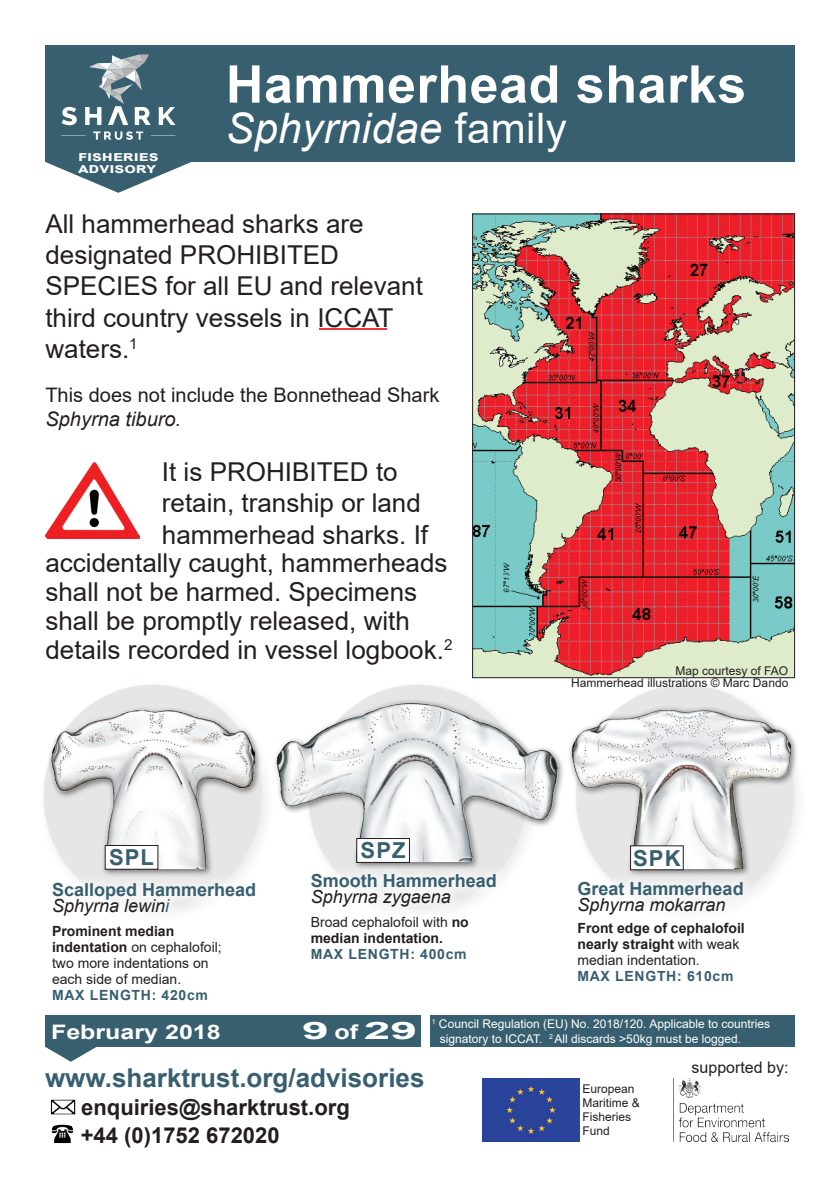
<style>
.page{position:relative;width:840px;height:1191px;background:#fff}
.page>*{position:absolute;margin:0;border:0;box-sizing:border-box;transform-origin:0 0}
.t1{font:700 52px "Arial";letter-spacing:.01em;color:#fff}
.t2{font:italic 42px "Arial";letter-spacing:.01em;color:#fff}
.t3{font:26px/31.2px "Arial";color:#231f20}
.t4{font:700 26px "Arial";color:#375f70}
.t5{font:700 24px "Arial";color:#fff;scale:2 1}
.t6{font:700 22px/28px "Arial";color:#231f20}
.t7{font:700 22px "Arial";letter-spacing:.05em;color:#375f70}
.t8{font:20px "Arial";color:#231f20}
.t9{font:italic 20px "Arial";color:#231f20}
.t10{font:700 20px "Arial";color:#fff;scale:1.25 1}
.t11{font:700 18px/16px "Arial";color:#375f70}
.t12{font:italic 18px "Arial";color:#231f20}
.t13{font:16px "Arial";color:#231f20}
.t14{font:14px/16px "Arial";color:#231f20}
.t15{font:700 14px/16px "Arial";color:#231f20}
.t16{font:700 14px "Arial";letter-spacing:.05em;color:#375f70}
.t17{font:700 14px/12px "Arial";color:#fff;scale:1.25 1}
.t18{font:12px/14.4px "Arial";color:#fff}
.t19{font:12px/14px "Arial";color:#231f20}
.s1{font-style:normal}
.s2{font-weight:400;font-style:italic;color:#231f20}
.s3{font-weight:400;font-style:italic}
.s4{font-weight:700}
.s5{font-weight:400}
.s6{font-size:20px}
</style>
<div class="page">
<div style="left:45px;top:45px;width:749px;height:117px;background:#375f70"></div>
<svg style="left:45px;top:162px;width:146px;height:31px"></svg>
<img style="left:673px;top:1078px;width:115px;height:63px">
<img style="left:51px;top:1124px;width:23px;height:20px">
<img style="left:51px;top:1099px;width:25px;height:15px">
<svg style="left:45px;top:1047px;width:51px;height:14px"></svg>
<svg style="left:93px;top:131px;width:50px;height:9px"></svg>
<svg style="left:61px;top:135px;width:25px;height:1px"></svg>
<svg style="left:151px;top:135px;width:24px;height:1px"></svg>
<svg style="left:61px;top:107px;width:16px;height:18px"></svg>
<svg style="left:159px;top:107px;width:16px;height:18px"></svg>
<svg style="left:85px;top:54px;width:66px;height:71px"></svg>
<div style="left:45px;top:1015px;width:375px;height:32px;background:#375f70"></div>
<img style="left:474px;top:216px;width:318px;height:460px">
<img style="left:45px;top:462px;width:94px;height:77px">
<div style="left:273px;top:698px;width:292px;height:172px;background:#231f20;opacity:.6"></div>
<img style="left:277px;top:703px;width:280px;height:159px">
<div style="left:296px;top:860px;width:210px;height:111px;background:#fff"></div>
<div style="left:356px;top:838px;width:53px;height:24px;background:#fff"></div>
<div style="left:356px;top:838px;width:53px;height:24px;border:1px solid #231f20"></div>
<div style="left:575px;top:685px;width:218px;height:224px;background:#e6e6e6;border-radius:50%"></div>
<div style="left:36px;top:677px;width:241px;height:247px;background:#fff"></div>
<div style="left:44px;top:685px;width:218px;height:224px;background:#e6e6e6;border-radius:50%"></div>
<div style="left:47px;top:706px;width:215px;height:171px;background:#231f20;opacity:.6"></div>
<img style="left:51px;top:710px;width:203px;height:159px">
<div style="left:38px;top:869px;width:228px;height:142px;background:#fff"></div>
<div style="left:105px;top:845px;width:53px;height:24px;background:#fff"></div>
<div style="left:105px;top:845px;width:53px;height:24px;border:1px solid #231f20"></div>
<div style="left:566px;top:705px;width:231px;height:172px;background:#231f20;opacity:.6"></div>
<img style="left:571px;top:710px;width:219px;height:159px">
<div style="left:563px;top:868px;width:192px;height:125px;background:#fff"></div>
<div style="left:630px;top:846px;width:52px;height:23px;background:#fff"></div>
<div style="left:630px;top:845px;width:53px;height:25px;border:1px solid #231f20"></div>
<hr style="left:319px;top:328px;width:67px;height:2px;background:#ee3637">
<div style="left:429px;top:1015px;width:365px;height:32px;background:#375f70"></div>
<div style="left:482px;top:1078px;width:97px;height:63px;background:#2a439b"></div>
<p class="t17" style="left:78px;top:150px;width:66px">fisheries advisory</p>
<h1 class="t1" style="left:226px;top:48px;width:521px">Hammerhead sharks</h1>
<h2 class="t2" style="left:226px;top:101px;width:342px">Sphyrnidae <span class="s1">family</span></h2>
<p class="t3" style="left:45px;top:208px;width:379px">All hammerhead sharks are designated PROHIBITED<br>SPECIES for all EU and relevant third country vessels in ICCAT waters.<sup>1</sup></p>
<p class="t8" style="left:45px;top:381px;width:395px">This does not include the Bonnethead Shark</p>
<p class="t9" style="left:45px;top:406px;width:137px">Sphyrna tiburo.</p>
<p class="t3" style="left:162px;top:456px;width:267px">It is PROHIBITED to retain, tranship or land hammerhead sharks. If</p>
<p class="t3" style="left:45px;top:548px;width:408px;line-height:28.8px">accidentally caught, hammerheads shall not be harmed. Specimens shall be promptly released, with details recorded in vessel logbook.<sup>2</sup></p>
<p class="t7" style="left:109px;top:842px;width:46px">SPL</p>
<p class="t11" style="left:52px;top:882px;width:206px">Scalloped Hammerhead<br><span class="s2">Sphyrna lewin</span><span class="s3">i</span></p>
<p class="t14" style="left:52px;top:923px;width:171px"><span class="s4">Prominent median indentation</span> on cephalofoil; two more indentations on each side of median.</p>
<p class="t16" style="left:52px;top:985px;width:157px">MAX LENGTH: 420cm</p>
<p class="t7" style="left:360px;top:835px;width:46px">SPZ</p>
<p class="t11" style="left:310px;top:873px;width:188px">Smooth Hammerhead</p>
<p class="t12" style="left:310px;top:885px;width:142px">Sphyrna zygaena</p>
<p class="t14" style="left:310px;top:914px;width:159px">Broad cephalofoil with <span class="s4">no median indentation.</span></p>
<p class="t16" style="left:310px;top:944px;width:157px">MAX LENGTH: 400cm</p>
<p class="t19" style="left:675px;top:664px;width:114px">Map courtesy of FAO</p>
<p class="t19" style="left:571px;top:676px;width:218px">Hammerhead illustrations © Marc Dando</p>
<p class="t7" style="left:632px;top:842px;width:49px">SPK</p>
<p class="t11" style="left:577px;top:881px;width:168px">Great Hammerhead</p>
<p class="t12" style="left:577px;top:893px;width:150px">Sphyrna mokarran</p>
<p class="t15" style="left:577px;top:920px;width:169px">Front edge of cephalofoil nearly straight <span class="s5">with weak median indentation.</span></p>
<p class="t16" style="left:577px;top:966px;width:157px">MAX LENGTH: 610cm</p>
<p class="t10" style="left:51px;top:1017px;width:137px">February 2018</p>
<p class="t5" style="left:302px;top:1013px;width:59px">9<span class="s6">of</span>29</p>
<p class="t4" style="left:45px;top:1059px;width:381px">www.sharktrust.org/advisories</p>
<p class="t6" style="left:81px;top:1093px;width:270px">enquiries@sharktrust.org +44 (0)1752 672020</p>
<p class="t18" style="left:439px;top:1016px;width:331px;text-indent:-8px"><sup>1</sup> Council Regulation (EU) No. 2018/120. Applicable to countries signatory to ICCAT. <sup>2</sup> All discards &gt;50kg must be logged.</p>
<p class="t13" style="left:691px;top:1055px;width:98px">supported by:</p>
<p class="t19" style="left:582px;top:1082px;width:59px">European<br>Maritime &amp;<br>Fisheries<br>Fund</p>
</div>
